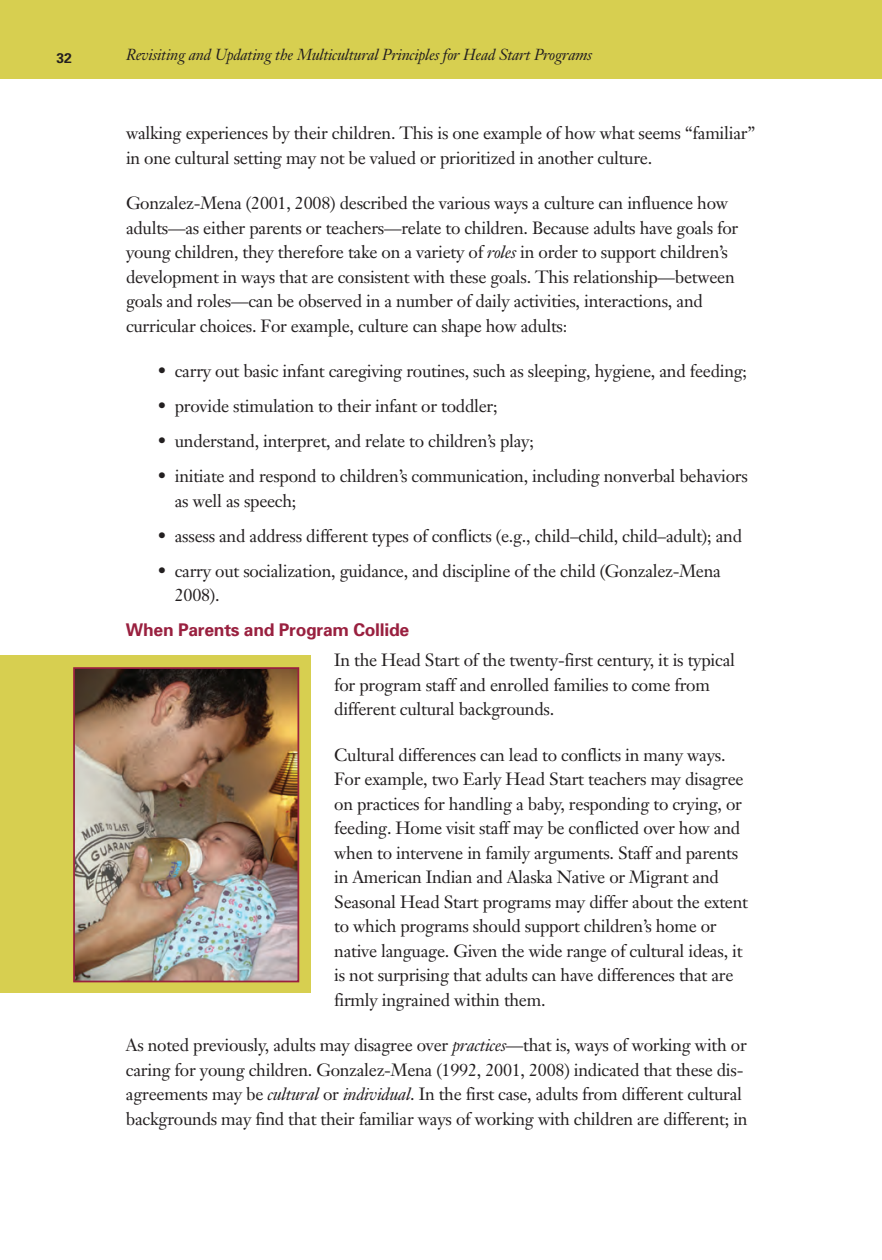
<style>
.page{position:relative;width:882px;height:1260px;background:#fff}
.page>*{position:absolute;margin:0;border:0;box-sizing:border-box;transform-origin:0 0}
.t1{font:17.5px/24.5px "Janson Text";letter-spacing:-.015em;color:#231f20}
.t2{font:700 17.5px "Univers";letter-spacing:-.015em;color:#99203f}
.t3{font:italic 15.75px "Janson Text";letter-spacing:-.015em;color:#231f20}
.t4{font:700 14px "Univers";color:#231f20}
.s1{font-style:italic}
</style>
<div class="page">
<div style="left:0;top:0;width:882px;height:79px;background:#d7cf50"></div>
<div style="left:0;top:655px;width:310px;height:338px;background:#d7cf50"></div>
<img style="left:76px;top:670px;width:220px;height:309px">
<div style="left:73px;top:667px;width:226px;height:315px;border:2px solid #99203f"></div>
<p class="t4" style="left:57px;top:53px;width:17px">32</p>
<p class="t3" style="left:126px;top:49px;width:468px">Revisiting and Updating the Multicultural Principles for Head Start Programs</p>
<p class="t1" style="left:126px;top:123px;width:631px">walking experiences by their children. This is one example of how what seems “familiar” in one cultural setting may not be valued or prioritized in another culture.</p>
<p class="t1" style="left:126px;top:193px;width:614px">Gonzalez-Mena (2001, 2008) described the various ways a culture can influence how adults—as either parents or teachers—relate to children. Because adults have goals for young children, they therefore take on a variety of <span class="s1">roles</span> in order to support children’s development in ways that are consistent with these goals. This relationship—between goals and roles—can be observed in a number of daily activities, interactions, and curricular choices. For example, culture can shape how adults:</p>
<p class="t1" style="left:158px;top:361px;width:591px">• carry out basic infant caregiving routines, such as sleeping, hygiene, and feeding;</p>
<p class="t1" style="left:158px;top:396px;width:342px">• provide stimulation to their infant or toddler;</p>
<p class="t1" style="left:158px;top:431px;width:378px">• understand, interpret, and relate to children’s play;</p>
<p class="t1" style="left:175px;top:466px;width:575px;text-indent:-17px">• initiate and respond to children’s communication, including nonverbal behaviors as well as speech;</p>
<p class="t1" style="left:158px;top:525px;width:586px">• assess and address different types of conflicts (e.g., child–child, child–adult); and</p>
<p class="t1" style="left:175px;top:560px;width:548px;text-indent:-17px">• carry out socialization, guidance, and discipline of the child (Gonzalez-Mena<br>2008).</p>
<h2 class="t2" style="left:126px;top:624px;width:285px">When Parents and Program Collide</h2>
<p class="t1" style="left:334px;top:650px;width:402px">In the Head Start of the twenty-first century, it is typical for program staff and enrolled families to come from different cultural backgrounds.</p>
<p class="t1" style="left:334px;top:744px;width:415px">Cultural differences can lead to conflicts in many ways.<br>For example, two Early Head Start teachers may disagree on practices for handling a baby, responding to crying, or feeding. Home visit staff may be conflicted over how and when to intervene in family arguments. Staff and parents in American Indian and Alaska Native or Migrant and Seasonal Head Start programs may differ about the extent to which programs should support children’s home or native language. Given the wide range of cultural ideas, it is not surprising that adults can have differences that are firmly ingrained within them.</p>
<p class="t1" style="left:126px;top:1035px;width:623px">As noted previously, adults may disagree over <span class="s1">practices</span>—that is, ways of working with or caring for young children. Gonzalez-Mena (1992, 2001, 2008) indicated that these dis&shy;agreements may be <span class="s1">cultural</span> or <span class="s1">individual</span>. In the first case, adults from different cultural backgrounds may find that their familiar ways of working with children are different; in</p>
</div>
